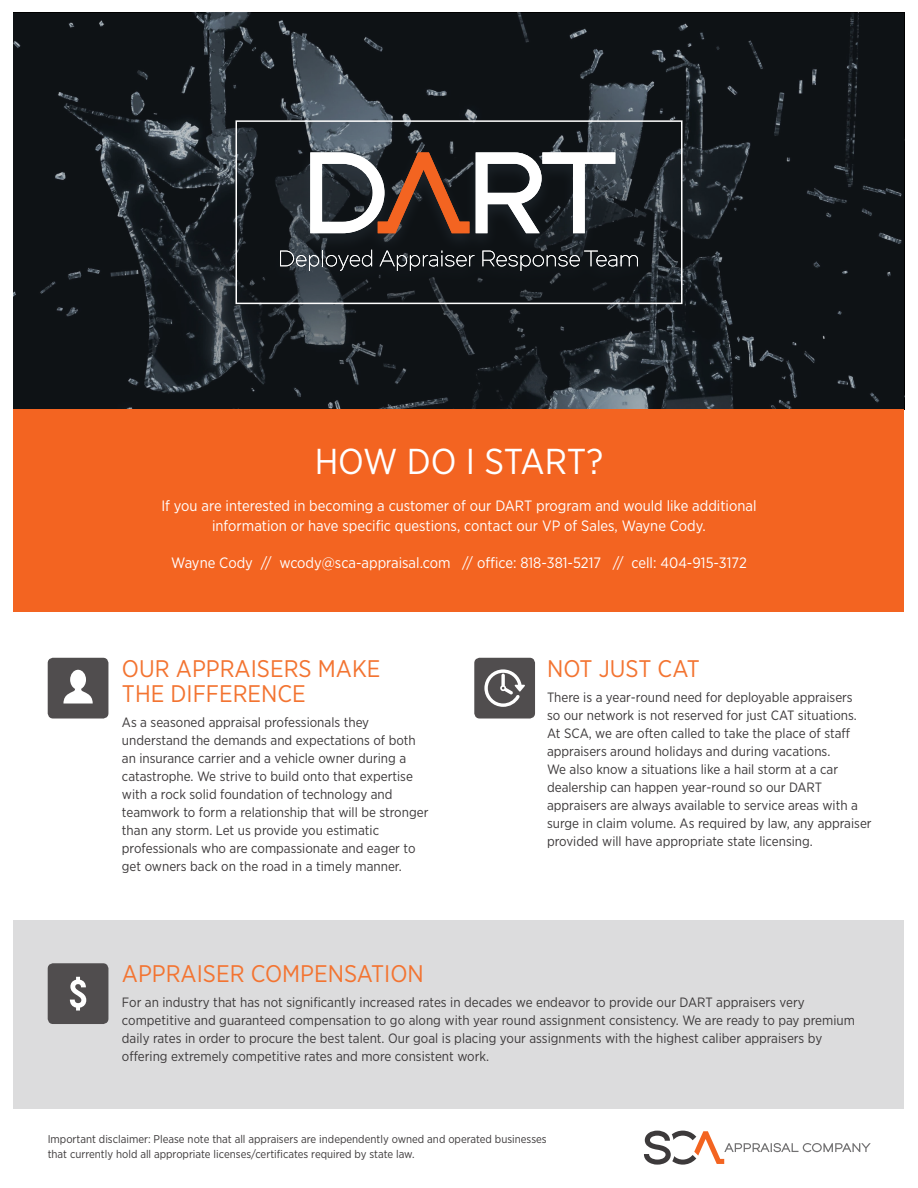
<style>
.page{position:relative;width:918px;height:1188px;background:#fff}
.page>*{position:absolute;margin:0;border:0;box-sizing:border-box;transform-origin:0 0}
.t1{font:36px "Gotham Narrow";letter-spacing:-.01em;color:#fff}
.t2{font:24px/25.5px "Gotham Narrow";color:#f37431}
.Body{font:15px/19.5px "Gotham Narrow";color:#fff;text-align:center}
.Body-2{font:13.5px/18px "Gotham Narrow";color:#3d3a3b}
.Body-3{font:11.25px/15px "Gotham Narrow";color:#3d3a3b}
</style>
<div class="page">
<svg style="left:14px;top:13px;width:890px;height:396px;background:#171d21"></svg>
<div style="left:268px;top:147px;width:382px;height:141px;background:#323e48;opacity:.4"></div>
<svg style="left:280px;top:250px;width:92px;height:21px;background:#45494e"></svg>
<svg style="left:380px;top:251px;width:94px;height:20px;background:#3a3d40"></svg>
<svg style="left:482px;top:251px;width:156px;height:20px;background:#383c3f"></svg>
<svg style="left:476px;top:152px;width:139px;height:81px"></svg>
<svg style="left:310px;top:152px;width:159px;height:81px"></svg>
<div style="left:14px;top:920px;width:890px;height:189px;background:#dcdcdd"></div>
<div style="left:14px;top:409px;width:890px;height:203px;background:#f36421"></div>
<svg style="left:644px;top:1131px;width:227px;height:34px"></svg>
<div style="left:48px;top:658px;width:60px;height:61px;background:#504d4e;border-radius:5px"></div>
<div style="left:48px;top:963px;width:60px;height:61px;background:#504d4e;border-radius:5px"></div>
<div style="left:474px;top:658px;width:61px;height:61px;background:#504d4e;border-radius:5px"></div>
<svg style="left:484px;top:669px;width:41px;height:38px"></svg>
<svg style="left:63px;top:670px;width:30px;height:34px"></svg>
<svg style="left:70px;top:977px;width:16px;height:34px"></svg>
<div style="left:236px;top:120px;width:446px;height:184px;border:2px solid #fff"></div>
<p class="t1" style="left:315px;top:439px;width:290px">HOW DO I START?</p>
<p class="Body" style="left:161px;top:496px;width:597px">If you are interested in becoming a customer of our DART program and would like additional information or have specific questions, contact our VP of Sales, Wayne Cody.</p>
<p class="Body" style="left:171px;top:553px;width:577px">Wayne Cody // wcody@sca-appraisal.com // office: 818-381-5217 // cell: 404-915-3172</p>
<p class="t2" style="left:122px;top:655px;width:260px">OUR APPRAISERS MAKE<br>THE DIFFERENCE</p>
<p class="Body-2" style="left:122px;top:713px;width:308px">As a seasoned appraisal professionals they understand the demands and expectations of both an insurance carrier and a vehicle owner during a catastrophe. We strive to build onto that expertise with a rock solid foundation of technology and teamwork to form a relationship that will be stronger than any storm. Let us provide you estimatic professionals who are compassionate and eager to get owners back on the road in a timely manner.</p>
<p class="t2" style="left:547px;top:655px;width:154px">NOT JUST CAT</p>
<p class="Body-2" style="left:547px;top:688px;width:326px">There is a year-round need for deployable appraisers<br>so our network is not reserved for just CAT situations.<br>At SCA, we are often called to take the place of staff appraisers around holidays and during vacations.<br>We also know a situations like a hail storm at a car dealership can happen year-round so our DART appraisers are always available to service areas with a surge in claim volume. As required by law, any appraiser provided will have appropriate state licensing.</p>
<p class="t2" style="left:122px;top:961px;width:303px">APPRAISER COMPENSATION</p>
<p class="Body-2" style="left:122px;top:993px;width:735px">For an industry that has not significantly increased rates in decades we endeavor to provide our DART appraisers very competitive and guaranteed compensation to go along with year round assignment consistency. We are ready to pay premium daily rates in order to procure the best talent. Our goal is placing your assignments with the highest caliber appraisers by offering extremely competitive rates and more consistent work.</p>
<p class="Body-3" style="left:48px;top:1131px;width:501px">Important disclaimer: Please note that all appraisers are independently owned and operated businesses that currently hold all appropriate licenses/certificates required by state law.</p>
</div>
